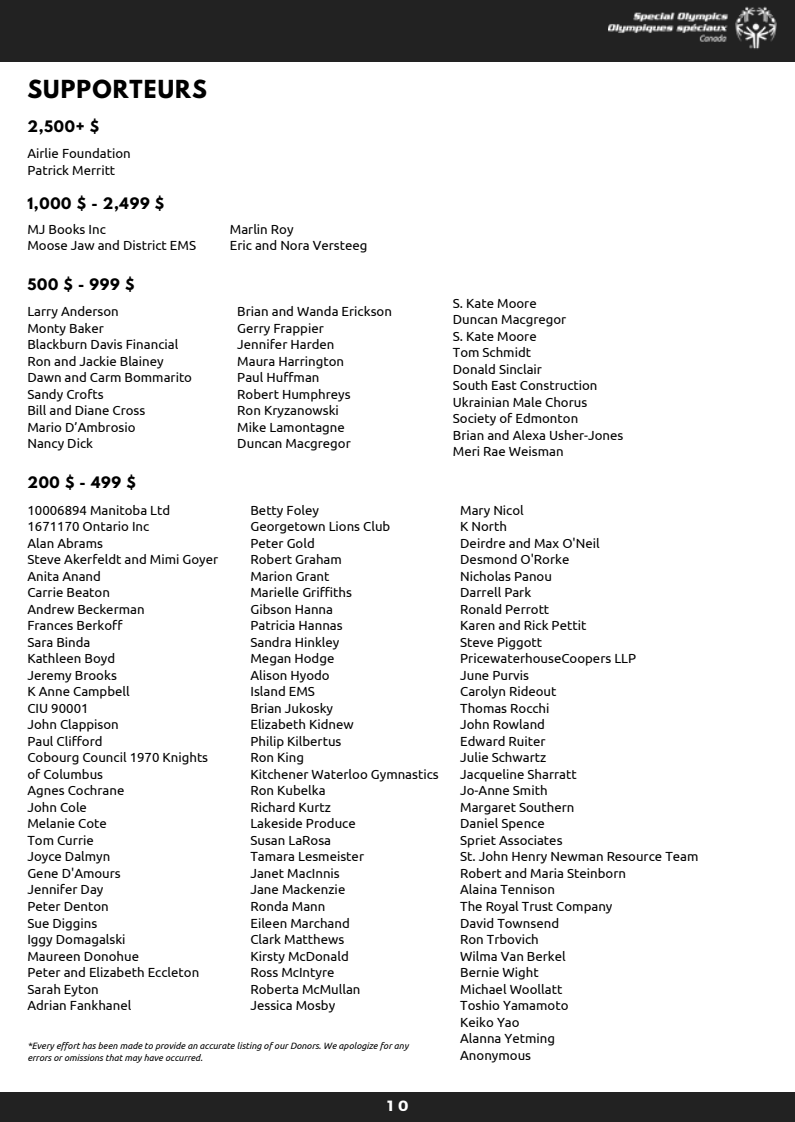
<style>
.page{position:relative;width:795px;height:1122px;background:#fff}
.page>*{position:absolute;margin:0;border:0;box-sizing:border-box;transform-origin:0 0}
.t1{font:700 22px "League Spartan";letter-spacing:.05em;color:#000}
.t2{font:700 14.8px "Montserrat";color:#fff}
.t3{font:700 14px "League Spartan";letter-spacing:.05em;color:#000}
.t4{font:13.2px/16.4px "Ubuntu";color:#000}
.t5{font:italic 9.2px/11.6px "Ubuntu";color:#000}
</style>
<div class="page">
<div style="left:0;top:0;width:795px;height:62px;background:#222"></div>
<img style="left:609px;top:6px;width:168px;height:43px">
<div style="left:0;top:1092px;width:795px;height:30px;background:#222"></div>
<p class="t1" style="left:27px;top:78px;width:181px">SUPPORTEURS</p>
<p class="t3" style="left:27px;top:119px;width:73px">2,500+ $</p>
<p class="t4" style="left:27px;top:145px;width:105px">Airlie Foundation</p>
<p class="t4" style="left:27px;top:162px;width:89px">Patrick Merritt</p>
<p class="t3" style="left:27px;top:197px;width:138px">1,000 $ - 2,499 $</p>
<p class="t4" style="left:27px;top:220px;width:80px">MJ Books Inc</p>
<p class="t4" style="left:27px;top:237px;width:170px">Moose Jaw and District EMS</p>
<p class="t3" style="left:27px;top:278px;width:109px">500 $ - 999 $</p>
<p class="t4" style="left:27px;top:303px;width:93px">Larry Anderson</p>
<p class="t4" style="left:27px;top:319px;width:78px">Monty Baker</p>
<p class="t4" style="left:27px;top:336px;width:152px">Blackburn Davis Financial</p>
<p class="t4" style="left:27px;top:352px;width:138px">Ron and Jackie Blainey</p>
<p class="t4" style="left:27px;top:369px;width:166px">Dawn and Carm Bommarito</p>
<p class="t4" style="left:27px;top:385px;width:78px">Sandy Crofts</p>
<p class="t4" style="left:27px;top:402px;width:120px">Bill and Diane Cross</p>
<p class="t4" style="left:27px;top:419px;width:110px">Mario D’Ambrosio</p>
<p class="t4" style="left:27px;top:435px;width:67px">Nancy Dick</p>
<p class="t3" style="left:27px;top:475px;width:110px">200 $ - 499 $</p>
<p class="t4" style="left:27px;top:501px;width:144px">10006894 Manitoba Ltd</p>
<p class="t4" style="left:27px;top:518px;width:123px">1671170 Ontario Inc</p>
<p class="t4" style="left:27px;top:534px;width:77px">Alan Abrams</p>
<p class="t4" style="left:27px;top:551px;width:192px">Steve Akerfeldt and Mimi Goyer</p>
<p class="t4" style="left:27px;top:567px;width:75px">Anita Anand</p>
<p class="t4" style="left:27px;top:584px;width:84px">Carrie Beaton</p>
<p class="t4" style="left:27px;top:601px;width:119px">Andrew Beckerman</p>
<p class="t4" style="left:27px;top:617px;width:97px">Frances Berkoff</p>
<p class="t4" style="left:27px;top:634px;width:65px">Sara Binda</p>
<p class="t4" style="left:27px;top:650px;width:89px">Kathleen Boyd</p>
<p class="t4" style="left:27px;top:667px;width:91px">Jeremy Brooks</p>
<p class="t4" style="left:27px;top:683px;width:104px">K Anne Campbell</p>
<p class="t4" style="left:27px;top:700px;width:63px">CIU 90001</p>
<p class="t4" style="left:27px;top:716px;width:93px">John Clappison</p>
<p class="t4" style="left:27px;top:733px;width:77px">Paul Clifford</p>
<p class="t4" style="left:27px;top:749px;width:182px">Cobourg Council 1970 Knights of Columbus</p>
<p class="t4" style="left:27px;top:782px;width:98px">Agnes Cochrane</p>
<p class="t4" style="left:27px;top:799px;width:61px">John Cole</p>
<p class="t4" style="left:27px;top:815px;width:81px">Melanie Cote</p>
<p class="t4" style="left:27px;top:832px;width:68px">Tom Currie</p>
<p class="t4" style="left:27px;top:848px;width:85px">Joyce Dalmyn</p>
<p class="t4" style="left:27px;top:865px;width:95px">Gene D'Amours</p>
<p class="t4" style="left:27px;top:881px;width:78px">Jennifer Day</p>
<p class="t4" style="left:27px;top:898px;width:83px">Peter Denton</p>
<p class="t4" style="left:27px;top:914px;width:71px">Sue Diggins</p>
<p class="t4" style="left:27px;top:931px;width:100px">Iggy Domagalski</p>
<p class="t4" style="left:27px;top:947px;width:113px">Maureen Donohue</p>
<p class="t4" style="left:27px;top:964px;width:173px">Peter and Elizabeth Eccleton</p>
<p class="t4" style="left:27px;top:981px;width:73px">Sarah Eyton</p>
<p class="t4" style="left:27px;top:997px;width:106px">Adrian Fankhanel</p>
<p class="t4" style="left:230px;top:220px;width:65px">Marlin Roy</p>
<p class="t4" style="left:230px;top:237px;width:139px">Eric and Nora Versteeg</p>
<p class="t4" style="left:237px;top:303px;width:156px">Brian and Wanda Erickson</p>
<p class="t4" style="left:237px;top:319px;width:88px">Gerry Frappier</p>
<p class="t4" style="left:237px;top:336px;width:99px">Jennifer Harden</p>
<p class="t4" style="left:237px;top:352px;width:108px">Maura Harrington</p>
<p class="t4" style="left:237px;top:369px;width:84px">Paul Huffman</p>
<p class="t4" style="left:237px;top:385px;width:115px">Robert Humphreys</p>
<p class="t4" style="left:237px;top:402px;width:103px">Ron Kryzanowski</p>
<p class="t4" style="left:237px;top:419px;width:109px">Mike Lamontagne</p>
<p class="t4" style="left:237px;top:435px;width:115px">Duncan Macgregor</p>
<p class="t4" style="left:250px;top:501px;width:70px">Betty Foley</p>
<p class="t4" style="left:250px;top:518px;width:141px">Georgetown Lions Club</p>
<p class="t4" style="left:250px;top:534px;width:66px">Peter Gold</p>
<p class="t4" style="left:250px;top:551px;width:93px">Robert Graham</p>
<p class="t4" style="left:250px;top:567px;width:81px">Marion Grant</p>
<p class="t4" style="left:250px;top:584px;width:103px">Marielle Griffiths</p>
<p class="t4" style="left:250px;top:601px;width:84px">Gibson Hanna</p>
<p class="t4" style="left:250px;top:617px;width:94px">Patricia Hannas</p>
<p class="t4" style="left:250px;top:634px;width:91px">Sandra Hinkley</p>
<p class="t4" style="left:250px;top:650px;width:86px">Megan Hodge</p>
<p class="t4" style="left:250px;top:667px;width:81px">Alison Hyodo</p>
<p class="t4" style="left:250px;top:683px;width:66px">Island EMS</p>
<p class="t4" style="left:250px;top:700px;width:84px">Brian Jukosky</p>
<p class="t4" style="left:250px;top:716px;width:105px">Elizabeth Kidnew</p>
<p class="t4" style="left:250px;top:733px;width:93px">Philip Kilbertus</p>
<p class="t4" style="left:250px;top:749px;width:55px">Ron King</p>
<p class="t4" style="left:250px;top:766px;width:190px">Kitchener Waterloo Gymnastics</p>
<p class="t4" style="left:250px;top:782px;width:77px">Ron Kubelka</p>
<p class="t4" style="left:250px;top:799px;width:82px">Richard Kurtz</p>
<p class="t4" style="left:250px;top:815px;width:107px">Lakeside Produce</p>
<p class="t4" style="left:250px;top:832px;width:82px">Susan LaRosa</p>
<p class="t4" style="left:250px;top:848px;width:115px">Tamara Lesmeister</p>
<p class="t4" style="left:250px;top:865px;width:91px">Janet MacInnis</p>
<p class="t4" style="left:250px;top:881px;width:96px">Jane Mackenzie</p>
<p class="t4" style="left:250px;top:898px;width:77px">Ronda Mann</p>
<p class="t4" style="left:250px;top:914px;width:101px">Eileen Marchand</p>
<p class="t4" style="left:250px;top:931px;width:95px">Clark Matthews</p>
<p class="t4" style="left:250px;top:947px;width:100px">Kirsty McDonald</p>
<p class="t4" style="left:250px;top:964px;width:86px">Ross McIntyre</p>
<p class="t4" style="left:250px;top:981px;width:112px">Roberta McMullan</p>
<p class="t4" style="left:250px;top:997px;width:86px">Jessica Mosby</p>
<p class="t5" style="left:27px;top:1040px;width:383px">*Every effort has been made to provide an accurate listing of our Donors. We apologize for any errors or omissions that may have occurred.</p>
<p class="t4" style="left:453px;top:295px;width:85px">S. Kate Moore</p>
<p class="t4" style="left:453px;top:311px;width:115px">Duncan Macgregor</p>
<p class="t4" style="left:453px;top:328px;width:85px">S. Kate Moore</p>
<p class="t4" style="left:453px;top:344px;width:80px">Tom Schmidt</p>
<p class="t4" style="left:453px;top:361px;width:91px">Donald Sinclair</p>
<p class="t4" style="left:453px;top:377px;width:146px">South East Construction</p>
<p class="t4" style="left:453px;top:394px;width:136px">Ukrainian Male Chorus</p>
<p class="t4" style="left:453px;top:410px;width:127px">Society of Edmonton</p>
<p class="t4" style="left:453px;top:427px;width:172px">Brian and Alexa Usher-Jones</p>
<p class="t4" style="left:453px;top:443px;width:112px">Meri Rae Weisman</p>
<p class="t4" style="left:460px;top:501px;width:65px">Mary Nicol</p>
<p class="t4" style="left:460px;top:518px;width:48px">K North</p>
<p class="t4" style="left:460px;top:534px;width:141px">Deirdre and Max O'Neil</p>
<p class="t4" style="left:460px;top:551px;width:111px">Desmond O'Rorke</p>
<p class="t4" style="left:460px;top:567px;width:93px">Nicholas Panou</p>
<p class="t4" style="left:460px;top:584px;width:73px">Darrell Park</p>
<p class="t4" style="left:460px;top:601px;width:91px">Ronald Perrott</p>
<p class="t4" style="left:460px;top:617px;width:128px">Karen and Rick Pettit</p>
<p class="t4" style="left:460px;top:634px;width:83px">Steve Piggott</p>
<p class="t4" style="left:460px;top:650px;width:177px">PricewaterhouseCoopers LLP</p>
<p class="t4" style="left:460px;top:667px;width:70px">June Purvis</p>
<p class="t4" style="left:460px;top:683px;width:98px">Carolyn Rideout</p>
<p class="t4" style="left:460px;top:700px;width:91px">Thomas Rocchi</p>
<p class="t4" style="left:460px;top:716px;width:86px">John Rowland</p>
<p class="t4" style="left:460px;top:733px;width:87px">Edward Ruiter</p>
<p class="t4" style="left:460px;top:749px;width:88px">Julie Schwartz</p>
<p class="t4" style="left:460px;top:766px;width:118px">Jacqueline Sharratt</p>
<p class="t4" style="left:460px;top:782px;width:89px">Jo-Anne Smith</p>
<p class="t4" style="left:460px;top:799px;width:116px">Margaret Southern</p>
<p class="t4" style="left:460px;top:815px;width:86px">Daniel Spence</p>
<p class="t4" style="left:460px;top:832px;width:104px">Spriet Associates</p>
<p class="t4" style="left:460px;top:848px;width:240px">St. John Henry Newman Resource Team</p>
<p class="t4" style="left:460px;top:865px;width:167px">Robert and Maria Steinborn</p>
<p class="t4" style="left:460px;top:881px;width:96px">Alaina Tennison</p>
<p class="t4" style="left:460px;top:898px;width:154px">The Royal Trust Company</p>
<p class="t4" style="left:460px;top:914px;width:100px">David Townsend</p>
<p class="t4" style="left:460px;top:931px;width:80px">Ron Trbovich</p>
<p class="t4" style="left:460px;top:947px;width:107px">Wilma Van Berkel</p>
<p class="t4" style="left:460px;top:964px;width:80px">Bernie Wight</p>
<p class="t4" style="left:460px;top:981px;width:104px">Michael Woollatt</p>
<p class="t4" style="left:460px;top:997px;width:110px">Toshio Yamamoto</p>
<p class="t4" style="left:460px;top:1014px;width:61px">Keiko Yao</p>
<p class="t4" style="left:460px;top:1030px;width:96px">Alanna Yetming</p>
<p class="t4" style="left:460px;top:1047px;width:72px">Anonymous</p>
<p class="t2" style="left:387px;top:1096px;width:23px">1 0</p>
</div>
